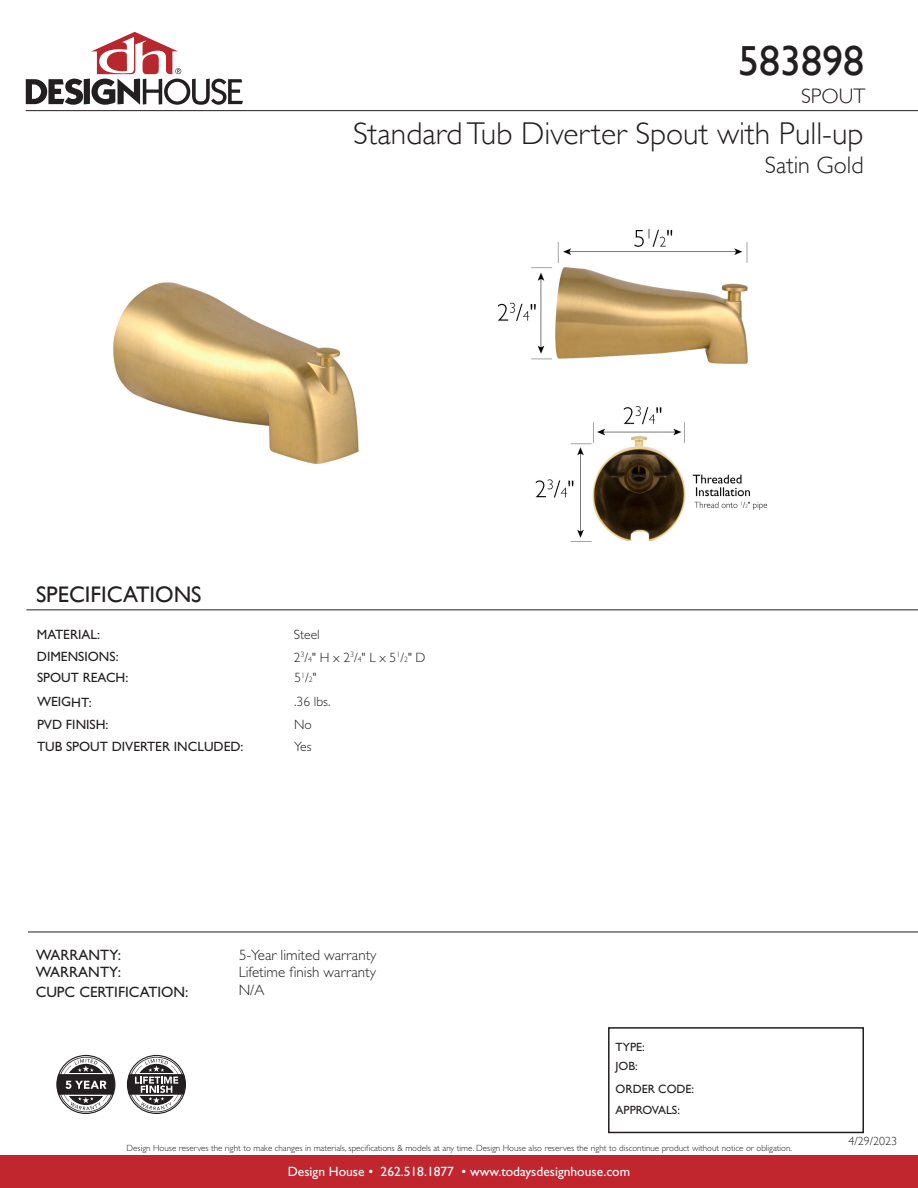
<style>
.page{position:relative;width:918px;height:1188px;background:#fff}
.page>*{position:absolute;margin:0;border:0;box-sizing:border-box;transform-origin:0 0}
.t1{font:42px "Gill Sans";color:#231f20}
.t2{font:300 31.5px "Gill Sans";color:#231f20}
.t3{font:300 24px "Gill Sans";color:#231f20}
.t4{font:22.5px "Gill Sans";color:#231f20}
.t5{font:300 21px "Gill Sans";color:#231f20}
.t6{font:300 15px/18px "Gill Sans Std";color:#231f20;text-align:justify}
.t7{font:15px/18px "Gill Sans Std";color:#231f20}
.t8{font:13.5px "Gill Sans Std";color:#231f20}
.t9{font:13.5px "Gill Sans Std";color:#fff}
.t10{font:300 13.5px "Gill Sans Std";color:#231f20}
.t11{font:12px/19.6px "Gill Sans Std";color:#231f20}
.t12{font:12px "Gill Sans";color:#231f20}
.t13{font:300 12px "Gill Sans";color:#231f20}
.t14{font:300 9px "Gill Sans Std";color:#231f20}
.s1{font-size:7.8px}
</style>
<div class="page">
<div style="left:0;top:1156px;width:918px;height:32px;background:#c1262f"></div>
<img style="left:113px;top:282px;width:246px;height:182px">
<img style="left:498px;top:229px;width:270px;height:313px">
<div style="left:608px;top:1027px;width:256px;height:106px;border:2px solid #231f20"></div>
<hr style="left:26px;top:110px;width:892px;height:1px;background:#231f20">
<hr style="left:26px;top:609px;width:892px;height:1px;background:#231f20">
<svg style="left:26px;top:32px;width:217px;height:73px"></svg>
<svg style="left:56px;top:1055px;width:59px;height:59px"></svg>
<svg style="left:127px;top:1055px;width:59px;height:59px"></svg>
<hr style="left:28px;top:932px;width:890px;height:1px;background:#231f20">
<h1 class="t1" style="left:738px;top:36px;width:127px">583898</h1>
<h3 class="t5" style="left:801px;top:79px;width:66px">SPOUT</h3>
<h2 class="t2" style="left:353px;top:108px;width:512px">Standard Tub Diverter Spout with Pull-up</h2>
<h3 class="t4" style="left:36px;top:581px;width:167px">SPECIFICATIONS</h3>
<h3 class="t8" style="left:37px;top:626px;width:65px">MATERIAL:</h3>
<h3 class="t10" style="left:294px;top:627px;width:27px">Steel</h3>
<h3 class="t8" style="left:37px;top:649px;width:83px">DIMENSIONS:</h3>
<h3 class="t10" style="left:294px;top:649px;width:133px">2<sup>3</sup>/<span class="s1">4</span>" H x 2<sup>3</sup>/<span class="s1">4</span>" L x 5<sup>1</sup>/<span class="s1">2</span>" D</h3>
<h3 class="t8" style="left:37px;top:670px;width:93px">SPOUT REACH:</h3>
<h3 class="t10" style="left:294px;top:670px;width:24px">5<sup>1</sup>/<span class="s1">2</span>"</h3>
<h3 class="t8" style="left:37px;top:694px;width:56px">WEIGHT:</h3>
<h3 class="t10" style="left:294px;top:694px;width:38px">.36 lbs.</h3>
<h3 class="t8" style="left:37px;top:716px;width:73px">PVD FINISH:</h3>
<h3 class="t10" style="left:294px;top:717px;width:19px">No</h3>
<h3 class="t8" style="left:37px;top:739px;width:208px">TUB SPOUT DIVERTER INCLUDED:</h3>
<h3 class="t10" style="left:294px;top:739px;width:19px">Yes</h3>
<h3 class="t7" style="left:36px;top:946px;width:87px">WARRANTY:<br>WARRANTY:</h3>
<h3 class="t7" style="left:36px;top:983px;width:154px">CUPC CERTIFICATION:</h3>
<h3 class="t6" style="left:239px;top:946px;width:139px">5-Year limited warranty Lifetime finish warranty N/A</h3>
<h3 class="t3" style="left:765px;top:147px;width:100px">Satin Gold</h3>
<h3 class="t11" style="left:616px;top:1037px;width:31px">TYPE:<br>JOB:</h3>
<h3 class="t12" style="left:616px;top:1082px;width:80px">ORDER CODE:</h3>
<h3 class="t11" style="left:616px;top:1100px;width:66px">APPROVALS:</h3>
<p class="t14" style="left:127px;top:1143px;width:667px">Design House reserves the right to make changes in materials, specifications &amp; models at any time. Design House also reserves the right to discontinue product without notice or obligation.</p>
<h3 class="t9" style="left:288px;top:1164px;width:344px">Design House • 262.518.1877 • www.todaysdesignhouse.com</h3>
<h3 class="t13" style="left:849px;top:1132px;width:50px">4/29/2023</h3>
</div>
